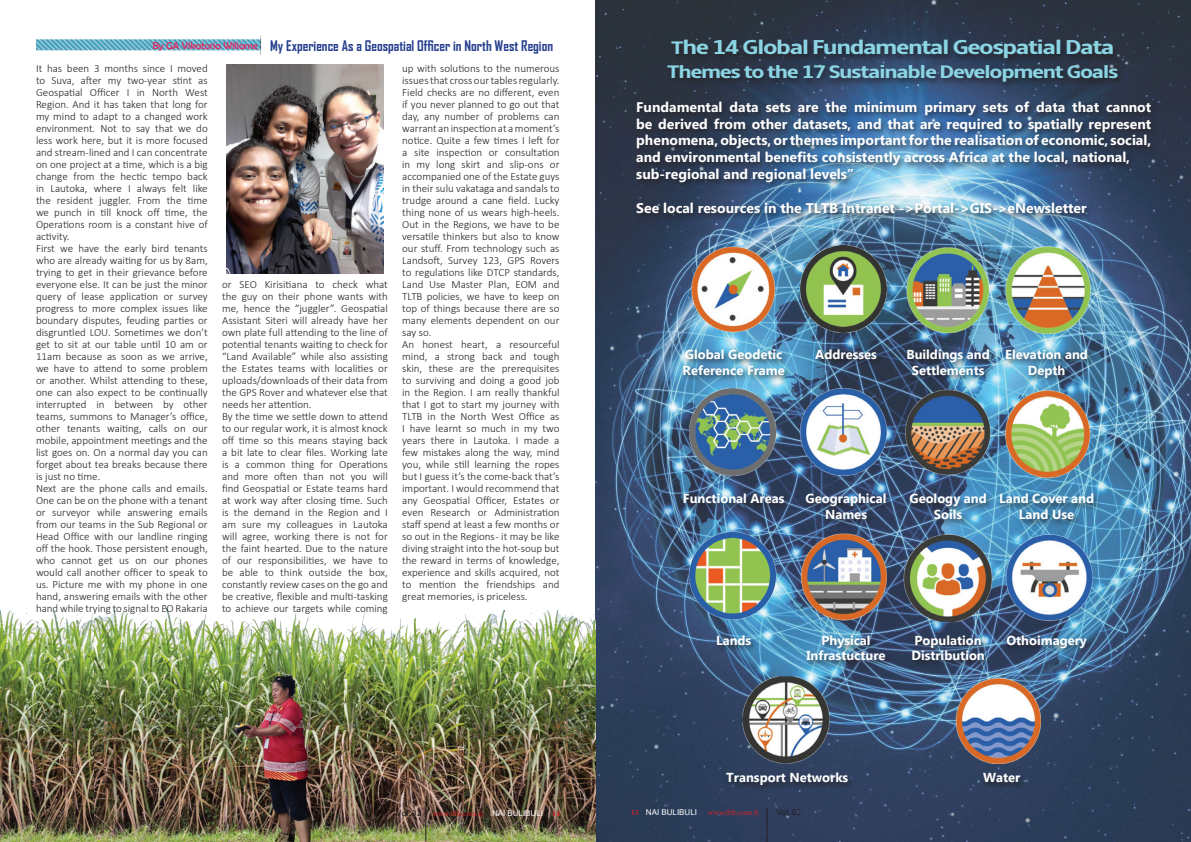
<style>
.page{position:relative;width:1191px;height:842px;background:#fff}
.page>*{position:absolute;margin:0;border:0;box-sizing:border-box;transform-origin:0 0}
.t1{font:700 21px "Amble";letter-spacing:-.06em;color:#8bd4e3;scale:1.17 1}
.t2{font:700 18.9px "Amble";letter-spacing:-.06em;color:#8bd4e3;scale:1.17 1}
.t3{font:700 14px/16.8px "Microsoft Phags Pa";color:#fff}
.t4{font:700 14px "Agency FB";color:#253f8e}
.t5{font:700 13px/15.6px "Microsoft New Tai Lue";color:#fff;text-align:center}
.t6{font:300 11px/12px "Calibri";color:#231f20}
.t7{font:8px "Minion Pro";color:#d1232a}
.t8{font:8px "Microsoft Sans Serif";color:#fff}
.t9{font:8px "Lucida Sans Unicode";color:#231f20}
.s1{font-family:"Berlin Sans FB";font-weight:400;font-size:10px;color:#ed2260}
.s2{font-size:18.9px}
.s3{font-family:"Microsoft Sans Serif";color:#fff}
.s4{font-weight:700}
.s5{font-family:"Minion Pro";font-weight:700;color:#d1232a}
</style>
<div class="page">
<img style="left:595px;top:0;width:596px;height:842px">
<img style="left:94px;top:605px;width:370px;height:237px">
<img style="left:36px;top:35px;width:226px;height:20px">
<img style="left:226px;top:64px;width:157px;height:210px">
<img style="left:464px;top:610px;width:131px;height:232px">
<img style="left:0;top:610px;width:94px;height:232px">
<div style="left:664px;top:38px;width:460px;height:52px;background:#231f20;opacity:.75"></div>
<img style="left:689px;top:246px;width:403px;height:517px">
<div style="left:813px;top:347px;width:71px;height:20px;background:#231f20;opacity:.75"></div>
<div style="left:681px;top:347px;width:111px;height:36px;background:#231f20;opacity:.75"></div>
<div style="left:904px;top:347px;width:93px;height:36px;background:#231f20;opacity:.75"></div>
<div style="left:1003px;top:347px;width:92px;height:38px;background:#231f20;opacity:.75"></div>
<div style="left:803px;top:492px;width:90px;height:36px;background:#231f20;opacity:.75"></div>
<div style="left:680px;top:492px;width:111px;height:20px;background:#231f20;opacity:.75"></div>
<div style="left:906px;top:492px;width:87px;height:36px;background:#231f20;opacity:.75"></div>
<div style="left:996px;top:492px;width:104px;height:36px;background:#231f20;opacity:.75"></div>
<div style="left:803px;top:633px;width:89px;height:36px;background:#231f20;opacity:.75"></div>
<div style="left:713px;top:633px;width:45px;height:20px;background:#231f20;opacity:.75"></div>
<div style="left:909px;top:633px;width:82px;height:36px;background:#231f20;opacity:.75"></div>
<div style="left:1003px;top:633px;width:91px;height:23px;background:#231f20;opacity:.75"></div>
<div style="left:980px;top:771px;width:47px;height:20px;background:#231f20;opacity:.75"></div>
<div style="left:723px;top:771px;width:132px;height:23px;background:#231f20;opacity:.75"></div>
<div style="left:633px;top:99px;width:525px;height:122px;background:#231f20;opacity:.75"></div>
<hr style="left:425px;top:808px;width:1px;height:33px;background:#231f20">
<hr style="left:766px;top:808px;width:1px;height:34px;background:#231f20">
<p class="t4" style="left:153px;top:37px;width:402px"><span class="s1">By GA Vikatoria Wiliame</span> My Experience As a Geospatial Officer in North West Region</p>
<h1 class="t1" style="left:671px;top:35px;width:380px"><span class="s2">T</span>he 14 Global Fundamental Geospatial Data</h1>
<h2 class="t2" style="left:667px;top:61px;width:387px">Themes to the 17 Sustainable Development Goals</h2>
<p class="t6" style="left:402px;top:62px;width:159px">up with solutions to the numerous issues that cross our tables regularly.<br>Field checks are no different, even if you never planned to go out that day, any number of problems can warrant an inspection at a moment’s notice. Quite a few times I left for a site inspection or consultation in my long skirt and slip-ons or accompanied one of the Estate guys in their sulu vakataga and sandals to trudge around a cane field. Lucky thing none of us wears high-heels.<br>Out in the Regions, we have to be versatile thinkers but also to know our stuff. From technology such as<br>Landsoft, Survey 123, GPS Rovers to regulations like DTCP standards,<br>Land Use Master Plan, EOM and<br>TLTB policies, we have to keep on top of things because there are so many elements dependent on our say so.<br>An honest heart, a resourceful mind, a strong back and tough skin, these are the prerequisites to surviving and doing a good job in the Region. I am really thankful that I got to start my journey with<br>TLTB in the North West Office as<br>I have learnt so much in my two years there in Lautoka. I made a few mistakes along the way, mind you, while still learning the ropes but I guess it’s the come-back that’s important. I would recommend that any Geospatial Officer, Estates or even Research or Administration staff spend at least a few months or so out in the Regions - it may be like diving straight into the hot-soup but the reward in terms of knowledge, experience and skills acquired, not to mention the friendships and great memories, is priceless.</p>
<p class="t6" style="left:36px;top:62px;width:173px">It has been 3 months since I moved to Suva, after my two-year stint as Geospatial Officer I in North West Region. And it has taken that long for my mind to adapt to a changed work environment. Not to say that we do less work here, but it is more focused and stream-lined and I can concentrate on one project at a time, which is a big change from the hectic tempo back in Lautoka, where I always felt like the resident juggler. From the time we punch in till knock off time, the Operations room is a constant hive of activity.<br>First we have the early bird tenants who are already waiting for us by 8am, trying to get in their grievance before everyone else. It can be just the minor query of lease application or survey progress to more complex issues like boundary disputes, feuding parties or disgruntled LOU. Sometimes we don’t get to sit at our table until 10 am or 11am because as soon as we arrive, we have to attend to some problem or another. Whilst attending to these, one can also expect to be continually interrupted in between by other teams, summons to Manager’s office, other tenants waiting, calls on our mobile, appointment meetings and the list goes on. On a normal day you can forget about tea breaks because there is just no time.<br>Next are the phone calls and emails.<br>One can be on the phone with a tenant or surveyor while answering emails from our teams in the Sub Regional or Head Office with our landline ringing off the hook. Those persistent enough, who cannot get us on our phones would call another officer to speak to us. Picture me with my phone in one hand, answering emails with the other hand while trying to signal to EO Rakaria</p>
<p class="t3" style="left:636px;top:98px;width:516px">Fundamental data sets are the minimum primary sets of data that cannot be derived from other datasets, and that are required to spatially represent phenomena, objects, or themes important for the realisation of economic, social, and environmental benefits consistently across Africa at the local, national, sub-regional and regional levels”</p>
<p class="t3" style="left:636px;top:198px;width:452px">See local resources in the TLTB Intranet -&gt;Portal-&gt;GIS-&gt;eNewsletter</p>
<p class="t6" style="left:222px;top:278px;width:167px">or SEO Kirisitiana to check what the guy on their phone wants with me, hence the “juggler”. Geospatial Assistant Siteri will already have her own plate full attending to the line of potential tenants waiting to check for “Land Available” while also assisting the Estates teams with localities or uploads/downloads of their data from the GPS Rover and whatever else that needs her attention.<br>By the time we settle down to attend to our regular work, it is almost knock off time so this means staying back a bit late to clear files. Working late is a common thing for Operations and more often than not you will find Geospatial or Estate teams hard at work way after closing time. Such is the demand in the Region and I am sure my colleagues in Lautoka will agree, working there is not for the faint hearted. Due to the nature of our responsibilities, we have to be able to think outside the box, constantly review cases on the go and be creative, flexible and multi-tasking to achieve our targets while coming</p>
<p class="t5" style="left:685px;top:348px;width:99px">Global Geodetic</p>
<p class="t5" style="left:815px;top:348px;width:63px">Addresses</p>
<p class="t5" style="left:682px;top:363px;width:104px">Reference Frame</p>
<p class="t5" style="left:906px;top:348px;width:85px">Buildings and<br>Settlements</p>
<p class="t5" style="left:1005px;top:348px;width:84px">Elevation and<br>Depth</p>
<p class="t5" style="left:683px;top:492px;width:103px">Functional Areas</p>
<p class="t5" style="left:909px;top:492px;width:79px">Geology and<br>Soils</p>
<p class="t5" style="left:999px;top:492px;width:96px">Land Cover and<br>Land Use</p>
<p class="t5" style="left:805px;top:492px;width:82px">Geographical<br>Names</p>
<p class="t5" style="left:716px;top:633px;width:37px">Lands</p>
<p class="t5" style="left:911px;top:633px;width:75px;text-align:left">Population<br>Distribution</p>
<p class="t5" style="left:1006px;top:633px;width:82px">Othoimagery</p>
<p class="t5" style="left:806px;top:633px;width:81px">Physical<br>Infrastucture</p>
<p class="t5" style="left:726px;top:771px;width:124px">Transport Networks</p>
<p class="t5" style="left:983px;top:771px;width:39px">Water</p>
<p class="t9" style="left:397px;top:807px;width:27px">Vol.02</p>
<p class="t7" style="left:433px;top:808px;width:129px">www.tltb.com.fj <span class="s3">NAI BULIBULI</span> <span class="s4">14</span></p>
<p class="t8" style="left:630px;top:807px;width:68px"><span class="s5">15</span> NAI BULIBULI</p>
<p class="t7" style="left:708px;top:807px;width:52px">www.tltb.com.fj</p>
<p class="t9" style="left:776px;top:806px;width:27px">Vol.02</p>
</div>
